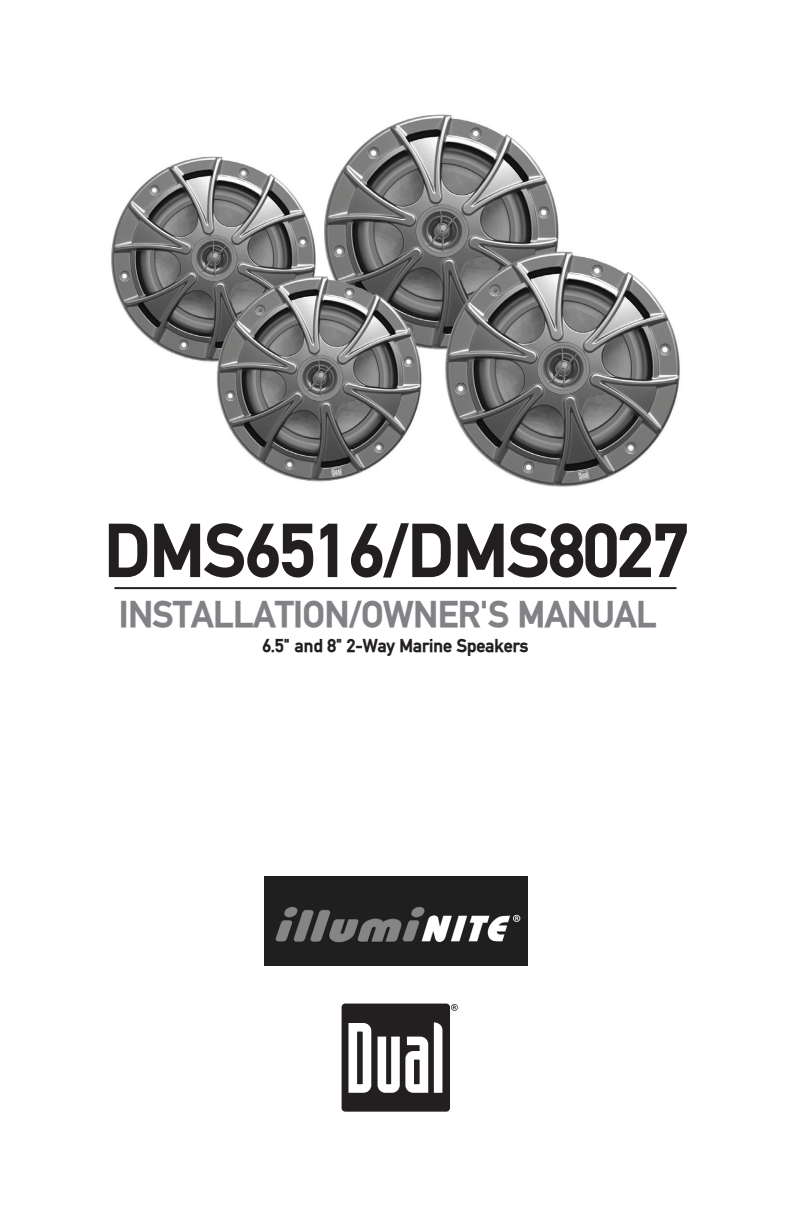
<style>
.page{position:relative;width:792px;height:1224px;background:#fff}
.page>*{position:absolute;margin:0;border:0;box-sizing:border-box;transform-origin:0 0}
.t1{font:700 72px "DIN Mittelschrift";color:#231f20}
.t2{font:700 36px "DIN Mittelschrift";color:#808285}
.t3{font:700 18px "DIN Mittelschrift";color:#231f20}
</style>
<div class="page">
<div style="left:342px;top:1004px;width:108px;height:107px;background:#231f20;border-radius:4px"></div>
<svg style="left:348px;top:1022px;width:95px;height:71px"></svg>
<svg style="left:451px;top:1004px;width:7px;height:7px"></svg>
<hr style="left:114px;top:587px;width:563px;height:2px;background:#231f20">
<img style="left:111px;top:114px;width:569px;height:373px">
<img style="left:265px;top:876px;width:262px;height:90px">
<h1 class="t1" style="left:105px;top:508px;width:584px">DMS6516/DMS8027</h1>
<h2 class="t2" style="left:119px;top:593px;width:539px">INSTALLATION/OWNER'S MANUAL</h2>
<p class="t3" style="left:262px;top:635px;width:268px">6.5" and 8" 2-Way Marine Speakers</p>
</div>
